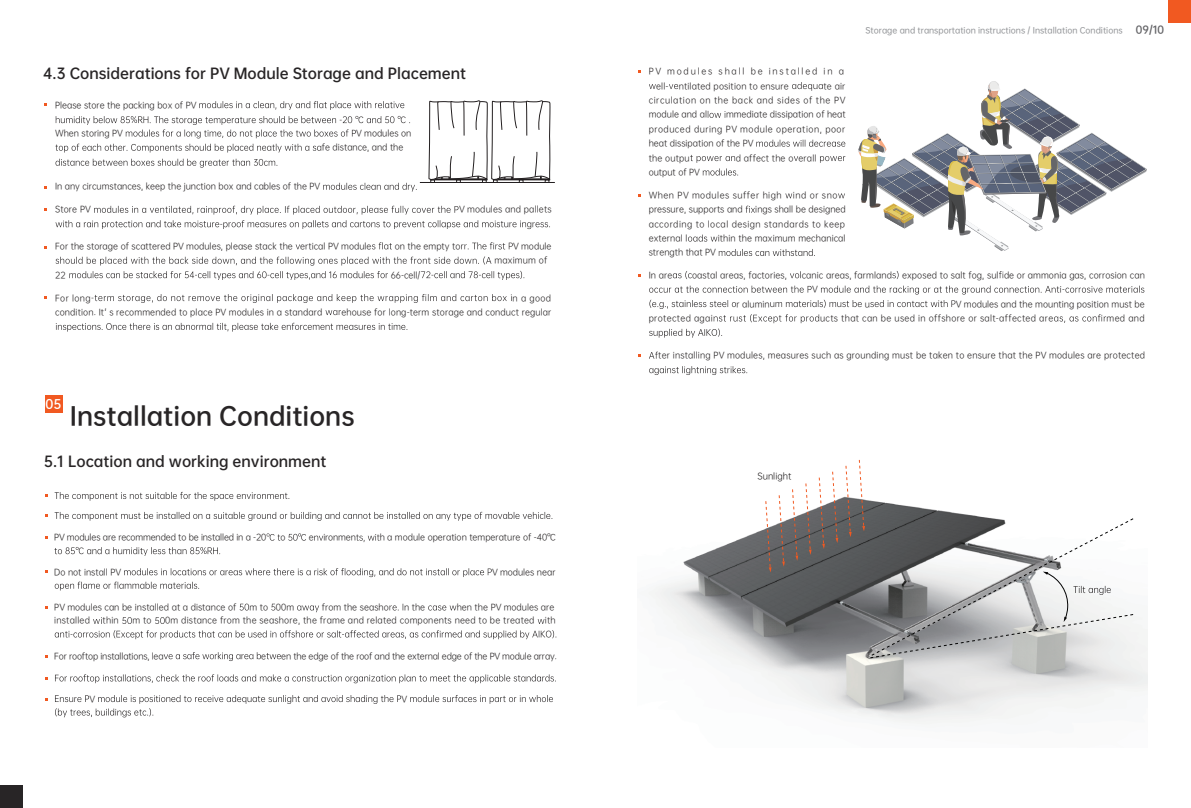
<style>
.page{position:relative;width:1191px;height:808px;background:#fff}
.page>*{position:absolute;margin:0;border:0;box-sizing:border-box;transform-origin:0 0}
.t1{font:24px "OPPO Sans B";color:#282526}
.t2{font:14px "OPPO Sans B";color:#282526}
.t3{font:12px "OPPO Sans B";color:#fff}
.t4{font:10px "OPPO Sans B";color:#636366}
.t5{font:8.7px "OPPO Sans R";color:#282526}
.t6{font:8.5px/14.4px "OPPO Sans R";letter-spacing:.01em;color:#282526}
.t7{font:8.5px "OPPO Sans R";letter-spacing:-.015em;color:#282526}
.t8{font:8.5px "OPPO Sans R";letter-spacing:.035em;color:#282526}
.t9{font:8.5px "OPPO Sans R";letter-spacing:-.02em;color:#282526}
.t10{font:8.5px "OPPO Sans R";letter-spacing:.055em;color:#282526}
.t11{font:8px "OPPO Sans M";color:#939598}
</style>
<div class="page">
<svg style="left:199px;top:101px;width:205px;height:9px"></svg>
<svg style="left:56px;top:116px;width:354px;height:22px"></svg>
<svg style="left:55px;top:144px;width:266px;height:9px"></svg>
<svg style="left:56px;top:159px;width:221px;height:9px"></svg>
<svg style="left:323px;top:183px;width:94px;height:9px"></svg>
<svg style="left:56px;top:206px;width:494px;height:23px"></svg>
<svg style="left:296px;top:244px;width:4px;height:5px"></svg>
<svg style="left:372px;top:242px;width:20px;height:7px"></svg>
<svg style="left:461px;top:242px;width:52px;height:7px"></svg>
<svg style="left:56px;top:256px;width:468px;height:24px"></svg>
<svg style="left:91px;top:294px;width:421px;height:9px"></svg>
<svg style="left:325px;top:310px;width:16px;height:5px"></svg>
<svg style="left:56px;top:323px;width:351px;height:9px"></svg>
<hr style="left:420px;top:182px;width:135px;height:1px;background:#231f20">
<svg style="left:429px;top:101px;width:121px;height:81px"></svg>
<svg style="left:55px;top:492px;width:234px;height:9px"></svg>
<svg style="left:55px;top:512px;width:497px;height:9px"></svg>
<svg style="left:266px;top:533px;width:14px;height:8px"></svg>
<svg style="left:288px;top:533px;width:18px;height:8px"></svg>
<svg style="left:314px;top:536px;width:9px;height:5px"></svg>
<svg style="left:356px;top:534px;width:23px;height:8px"></svg>
<svg style="left:54px;top:547px;width:166px;height:9px"></svg>
<svg style="left:55px;top:568px;width:437px;height:22px"></svg>
<svg style="left:240px;top:604px;width:9px;height:6px"></svg>
<svg style="left:271px;top:604px;width:4px;height:6px"></svg>
<svg style="left:297px;top:605px;width:22px;height:7px"></svg>
<svg style="left:389px;top:604px;width:14px;height:6px"></svg>
<svg style="left:428px;top:605px;width:28px;height:5px"></svg>
<svg style="left:93px;top:617px;width:9px;height:7px"></svg>
<svg style="left:122px;top:617px;width:10px;height:7px"></svg>
<svg style="left:155px;top:617px;width:10px;height:7px"></svg>
<svg style="left:538px;top:619px;width:6px;height:5px"></svg>
<svg style="left:55px;top:630px;width:501px;height:9px"></svg>
<svg style="left:164px;top:652px;width:117px;height:9px"></svg>
<svg style="left:55px;top:674px;width:501px;height:9px"></svg>
<svg style="left:410px;top:695px;width:143px;height:9px"></svg>
<svg style="left:55px;top:695px;width:346px;height:22px"></svg>
<div style="left:45px;top:394px;width:18px;height:18px;background:#f15921"></div>
<svg style="left:673px;top:271px;width:19px;height:8px"></svg>
<svg style="left:790px;top:271px;width:11px;height:7px"></svg>
<svg style="left:892px;top:271px;width:6px;height:8px"></svg>
<svg style="left:999px;top:271px;width:4px;height:7px"></svg>
<svg style="left:649px;top:286px;width:162px;height:7px"></svg>
<svg style="left:821px;top:286px;width:323px;height:8px"></svg>
<svg style="left:870px;top:300px;width:85px;height:7px"></svg>
<svg style="left:649px;top:300px;width:212px;height:23px"></svg>
<svg style="left:1054px;top:314px;width:52px;height:9px"></svg>
<svg style="left:649px;top:329px;width:73px;height:9px"></svg>
<svg style="left:649px;top:352px;width:9px;height:7px"></svg>
<svg style="left:649px;top:366px;width:98px;height:9px"></svg>
<svg style="left:858px;top:81px;width:288px;height:170px"></svg>
<svg style="left:649px;top:84px;width:7px;height:5px"></svg>
<svg style="left:669px;top:84px;width:9px;height:5px"></svg>
<svg style="left:792px;top:82px;width:31px;height:9px"></svg>
<svg style="left:707px;top:111px;width:18px;height:7px"></svg>
<svg style="left:756px;top:140px;width:89px;height:7px"></svg>
<svg style="left:794px;top:156px;width:4px;height:5px"></svg>
<svg style="left:820px;top:156px;width:25px;height:7px"></svg>
<svg style="left:690px;top:155px;width:48px;height:21px"></svg>
<svg style="left:785px;top:193px;width:7px;height:5px"></svg>
<svg style="left:838px;top:193px;width:7px;height:5px"></svg>
<svg style="left:745px;top:206px;width:10px;height:7px"></svg>
<svg style="left:688px;top:235px;width:29px;height:7px"></svg>
<svg style="left:718px;top:249px;width:97px;height:7px"></svg>
<img style="left:649px;top:460px;width:498px;height:264px">
<svg style="left:845px;top:465px;width:6px;height:72px"></svg>
<svg style="left:832px;top:471px;width:6px;height:72px"></svg>
<svg style="left:818px;top:477px;width:7px;height:72px"></svg>
<svg style="left:805px;top:483px;width:6px;height:72px"></svg>
<svg style="left:792px;top:489px;width:6px;height:72px"></svg>
<svg style="left:778px;top:495px;width:7px;height:72px"></svg>
<svg style="left:765px;top:501px;width:6px;height:71px"></svg>
<svg style="left:859px;top:459px;width:274px;height:200px"></svg>
<div style="left:1168px;top:0;width:23px;height:23px;background:#f15921"></div>
<div style="left:0;top:785px;width:23px;height:23px;background:#282526"></div>
<h2 class="t2" style="left:43px;top:62px;width:424px">4.3 Considerations for PV Module Storage and Placement</h2>
<p class="t6" style="left:55px;top:97px;width:143px">Please store the packing box of PV</p>
<p class="t6" style="left:55px;top:125px;width:69px">When storing PV</p>
<p class="t6" style="left:322px;top:126px;width:91px;text-indent:34px">V modules on fe distance, and the</p>
<p class="t6" style="left:55px;top:179px;width:267px">In any circumstances, keep the junction box and cables of the PV</p>
<p class="t6" style="left:55px;top:202px;width:37px">Store PV</p>
<p class="t6" style="left:459px;top:202px;width:94px">V modules and pallets</p>
<p class="t6" style="left:55px;top:238px;width:318px">For the storage of scattered PV modules, please stack the ertical PV module</p>
<p class="t6" style="left:395px;top:238px;width:67px">on the empty to</p>
<p class="t6" style="left:494px;top:238px;width:58px;text-indent:19px">V module maximum of</p>
<p class="t6" style="left:55px;top:267px;width:12px">22</p>
<p class="t6" style="left:391px;top:267px;width:31px">66-cell/</p>
<p class="t6" style="left:55px;top:290px;width:37px">For long</p>
<p class="t6" style="left:512px;top:290px;width:40px">n a good</p>
<p class="t6" style="left:55px;top:304px;width:269px">condition It' s recommended to place PV modules in a standard</p>
<p class="t6" style="left:341px;top:304px;width:212px">ehouse for long-term storage and conduct regular</p>
<h3 class="t3" style="left:45px;top:393px;width:17px">05</h3>
<h1 class="t1" style="left:70px;top:395px;width:286px">Installation Conditions</h1>
<h2 class="t2" style="left:44px;top:449px;width:284px">5.1 Location and working environment</h2>
<p class="t7" style="left:54px;top:530px;width:214px">PV modules are recommended to be installed in a -20</p>
<p class="t6" style="left:280px;top:529px;width:7px">o</p>
<p class="t7" style="left:309px;top:530px;width:49px">e ironmen</p>
<p class="t6" style="left:380px;top:529px;width:178px">h a module operation temperature of -40℃</p>
<p class="t6" style="left:54px;top:564px;width:69px">Do not install PV</p>
<p class="t6" style="left:492px;top:564px;width:65px">V modules near</p>
<p class="t6" style="left:54px;top:599px;width:184px">PV modules can be installed at a distance of</p>
<p class="t6" style="left:249px;top:599px;width:46px">m to 00m</p>
<p class="t6" style="left:322px;top:599px;width:68px">from the seasho</p>
<p class="t6" style="left:404px;top:599px;width:23px">n the</p>
<p class="t6" style="left:457px;top:599px;width:99px">hen the PV modules are</p>
<p class="t6" style="left:54px;top:613px;width:37px">installed</p>
<p class="t6" style="left:103px;top:613px;width:18px">thin</p>
<p class="t6" style="left:132px;top:613px;width:21px">m to</p>
<p class="t6" style="left:165px;top:613px;width:392px">0m distance from the seashore, the frame and related components need to be treated ith</p>
<p class="t7" style="left:54px;top:649px;width:111px">For rooftop installations, lea</p>
<p class="t6" style="left:261px;top:648px;width:6px">e</p>
<p class="t9" style="left:281px;top:649px;width:275px">en the edge of the roof and the external edge of the PV module array</p>
<p class="t6" style="left:89px;top:691px;width:7px">V</p>
<p class="t6" style="left:401px;top:691px;width:7px">V</p>
<p class="t6" style="left:656px;top:64px;width:189px;text-indent:-7px">PV modules shall be installed in a ell- ntilated position to ensure</p>
<p class="t6" style="left:648px;top:78px;width:198px;text-align:justify;text-indent:175px">te air circulation on the back and sides of the PV module and al</p>
<p class="t6" style="left:648px;top:107px;width:199px;text-indent:77px">mmediate dissipation of heat produced during PV module operation, poor heat dissipation of the PV<br>the outpu</p>
<p class="t6" style="left:736px;top:150px;width:82px">d affect the o erall</p>
<p class="t6" style="left:648px;top:164px;width:53px">output of PV</p>
<p class="t10" style="left:648px;top:188px;width:134px">When PV modules suffer high</p>
<p class="t6" style="left:793px;top:187px;width:46px">ind or sno</p>
<p class="t6" style="left:648px;top:202px;width:95px">pressure, supports and</p>
<p class="t6" style="left:648px;top:202px;width:198px;text-align:justify;text-indent:107px">ings shall be designed according to local design standards to keep external l</p>
<p class="t6" style="left:718px;top:230px;width:129px">ithin the maximum mechanical</p>
<p class="t6" style="left:648px;top:245px;width:69px">strength that PV</p>
<p class="t11" style="left:865px;top:24px;width:258px">Storage and transportation instructions / Installation Conditions</p>
<p class="t4" style="left:1135px;top:21px;width:30px">09/10</p>
<p class="t6" style="left:648px;top:267px;width:25px">In are</p>
<p class="t6" style="left:692px;top:267px;width:96px">oastal areas, factories,</p>
<p class="t6" style="left:812px;top:267px;width:334px;text-indent:-10px">canic areas, farmland exposed to salt fog, sul de or ammonia gas, corrosion can<br>V</p>
<p class="t6" style="left:736px;top:296px;width:35px">r alumin</p>
<p class="t6" style="left:864px;top:296px;width:7px">u</p>
<p class="t6" style="left:956px;top:296px;width:190px">V modules and the mounting position must be</p>
<p class="t8" style="left:649px;top:311px;width:65px">protected agai</p>
<p class="t8" style="left:820px;top:311px;width:235px">ucts that can be used in offshore or salt-affected are</p>
<p class="t6" style="left:1106px;top:310px;width:40px">med and</p>
<p class="t6" style="left:658px;top:348px;width:488px">ter installing PV modules, measures such as grounding must be taken to ensure that the PV modules are protected</p>
<p class="t5" style="left:757px;top:469px;width:35px">Sunlight</p>
</div>
